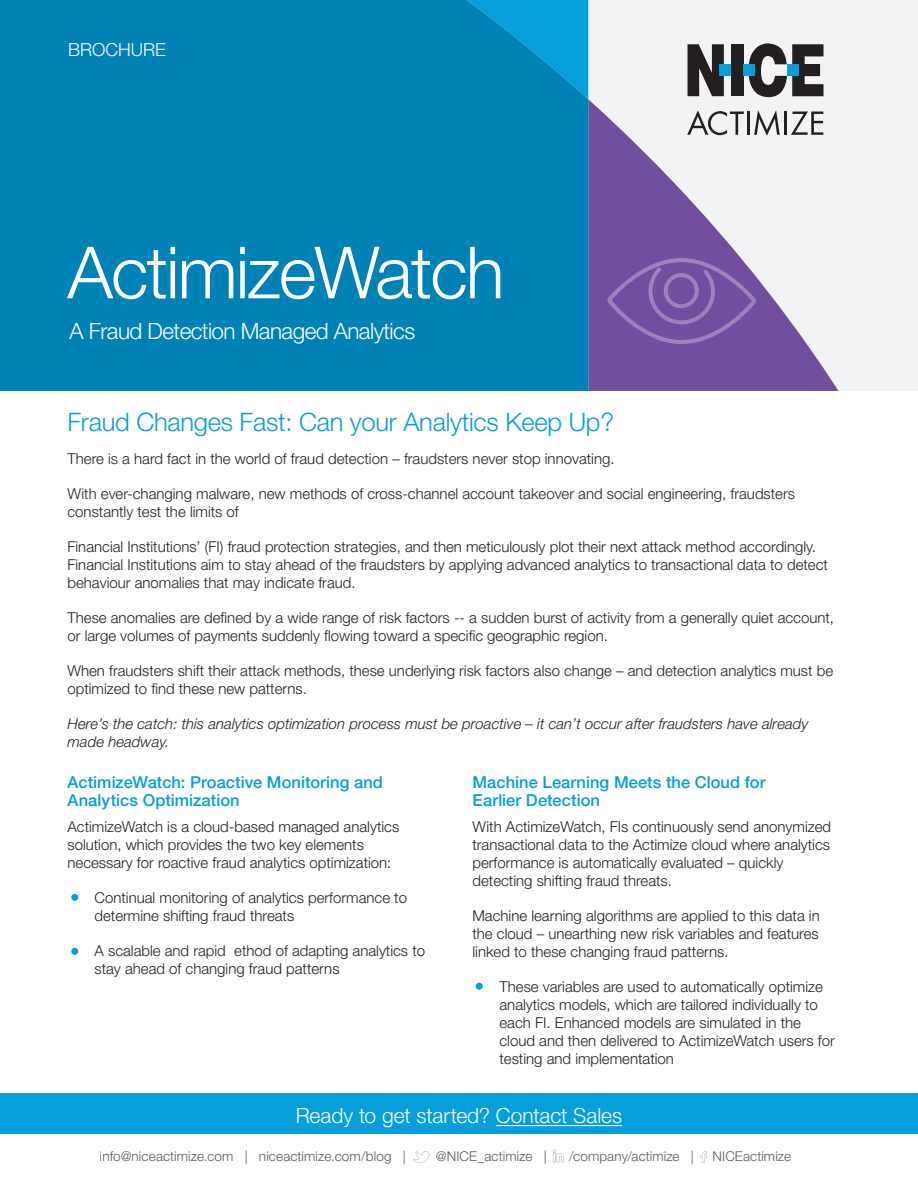
<style>
.page{position:relative;width:918px;height:1188px;background:#fff}
.page>*{position:absolute;margin:0;border:0;box-sizing:border-box;transform-origin:0 0}
.t1{font:300 72px "Helvetica Neue LT Pro";letter-spacing:-.025em;color:#fff}
.t2{font:300 25.5px "Helvetica Neue LT Pro";letter-spacing:-.01em;color:#069edb}
.t3{font:300 22.5px "Helvetica Neue LT Pro";letter-spacing:-.025em;color:#fff}
.AboutText-9_13_light{font:300 21px "Helvetica Neue LT Pro";color:#fff}
.t4{font:300 18px "Helvetica Neue LT Pro";color:#fff}
.AboutText-9_13_light-2{font:500 16.5px/18px "Helvetica Neue LT Pro";color:#069edb}
.Body_Text_Light_10{font:300 15px/18px "Helvetica Neue LT Pro";color:#231f20}
.Body_Text_Light_10-2{font:italic 300 15px/18px "Helvetica Neue LT Pro";color:#231f20}
.t5{font:300 13.5px "Helvetica Neue LT Pro";letter-spacing:.01em;color:#231f20}
</style>
<div class="page">
<div style="left:0;top:0;width:918px;height:446px;background:#f2f3f4"></div>
<svg style="left:588px;top:99px;width:330px;height:293px"></svg>
<div style="left:0;top:0;width:588px;height:392px;background:#0082b7"></div>
<div style="left:0;top:392px;width:918px;height:371px;background:#fff"></div>
<div style="left:0;top:1094px;width:918px;height:40px;background:#069edb"></div>
<hr style="left:496px;top:1125px;width:126px;height:1px;background:#fff">
<svg style="left:413px;top:1151px;width:17px;height:12px"></svg>
<svg style="left:553px;top:1150px;width:11px;height:12px"></svg>
<svg style="left:701px;top:1151px;width:6px;height:12px"></svg>
<svg style="left:748px;top:43px;width:75px;height:54px"></svg>
<div style="left:731px;top:44px;width:13px;height:52px;background:#231f20"></div>
<svg style="left:688px;top:44px;width:36px;height:52px"></svg>
<div style="left:787px;top:64px;width:11px;height:12px;background:#069edb"></div>
<div style="left:744px;top:64px;width:11px;height:12px;background:#069edb"></div>
<div style="left:720px;top:64px;width:11px;height:12px;background:#069edb"></div>
<svg style="left:687px;top:110px;width:57px;height:25px"></svg>
<hr style="left:747px;top:112px;width:3px;height:23px;background:#231f20">
<svg style="left:754px;top:110px;width:26px;height:26px"></svg>
<hr style="left:784px;top:112px;width:3px;height:23px;background:#231f20">
<svg style="left:791px;top:112px;width:32px;height:23px"></svg>
<svg style="left:606px;top:257px;width:152px;height:89px;background:#7b59a5"></svg>
<div style="left:71px;top:894px;width:7px;height:7px;background:#069edb;border-radius:50%"></div>
<div style="left:476px;top:983px;width:7px;height:7px;background:#069edb;border-radius:50%"></div>
<div style="left:71px;top:948px;width:7px;height:7px;background:#069edb;border-radius:50%"></div>
<p class="t4" style="left:68px;top:38px;width:99px">BROCHURE</p>
<p class="t1" style="left:68px;top:229px;width:439px">ActimizeWatch</p>
<p class="t3" style="left:70px;top:318px;width:347px">A Fraud Detection Managed Analytics</p>
<p class="t2" style="left:68px;top:407px;width:548px">Fraud Changes Fast: Can your Analytics Keep Up?</p>
<p class="Body_Text_Light_10" style="left:68px;top:450px;width:549px">There is a hard fact in the world of fraud detection – fraudsters never stop innovating.</p>
<p class="Body_Text_Light_10" style="left:68px;top:485px;width:729px">With ever-changing malware, new methods of cross-channel account takeover and social engineering, fraudsters constantly test the limits of</p>
<p class="Body_Text_Light_10" style="left:68px;top:538px;width:762px">Financial Institutions’ (FI) fraud protection strategies, and then meticulously plot their next attack method accordingly.<br>Financial Institutions aim to stay ahead of the fraudsters by applying advanced analytics to transactional data to detect behaviour anomalies that may indicate fraud.</p>
<p class="Body_Text_Light_10" style="left:68px;top:609px;width:768px">These anomalies are defined by a wide range of risk factors -- a sudden burst of activity from a generally quiet account, or large volumes of payments suddenly flowing toward a specific geographic region.</p>
<p class="Body_Text_Light_10" style="left:68px;top:662px;width:767px">When fraudsters shift their attack methods, these underlying risk factors also change – and detection analytics must be optimized to find these new patterns.</p>
<p class="Body_Text_Light_10-2" style="left:68px;top:715px;width:743px">Here’s the catch: this analytics optimization process must be proactive – it can’t occur after fraudsters have already made headway.</p>
<p class="AboutText-9_13_light-2" style="left:68px;top:773px;width:317px">ActimizeWatch: Proactive Monitoring and<br>Analytics Optimization</p>
<p class="Body_Text_Light_10" style="left:68px;top:818px;width:333px">ActimizeWatch is a cloud-based managed analytics solution, which provides the two key elements necessary for roactive fraud analytics optimization:</p>
<p class="Body_Text_Light_10" style="left:94px;top:889px;width:314px">Continual monitoring of analytics performance to determine shifting fraud threats</p>
<p class="Body_Text_Light_10" style="left:94px;top:942px;width:332px">A scalable and rapid ethod of adapting analytics to stay ahead of changing fraud patterns</p>
<p class="AboutText-9_13_light-2" style="left:472px;top:773px;width:295px">Machine Learning Meets the Cloud for<br>Earlier Detection</p>
<p class="Body_Text_Light_10" style="left:472px;top:818px;width:360px">With ActimizeWatch, FIs continuously send anonymized transactional data to the Actimize cloud where analytics performance is automatically evaluated – quickly detecting shifting fraud threats.</p>
<p class="Body_Text_Light_10" style="left:472px;top:907px;width:349px;text-align:justify">Machine learning algorithms are applied to this data in the cloud – unearthing new risk variables and features linked to these changing fraud patterns.</p>
<p class="Body_Text_Light_10" style="left:500px;top:978px;width:337px">These variables are used to automatically optimize analytics models, which are tailored individually to each FI. Enhanced models are simulated in the cloud and then delivered to ActimizeWatch users for testing and implementation</p>
<p class="AboutText-9_13_light" style="left:296px;top:1103px;width:328px">Ready to get started? Contact Sales</p>
<p class="t5" style="left:100px;top:1148px;width:308px">info@niceactimize.com | niceactimize.com/blog |</p>
<p class="t5" style="left:436px;top:1148px;width:112px">@NICE_actimize |</p>
<p class="t5" style="left:569px;top:1148px;width:126px">/company/actimize |</p>
<p class="t5" style="left:713px;top:1148px;width:80px">NICEactimize</p>
</div>
